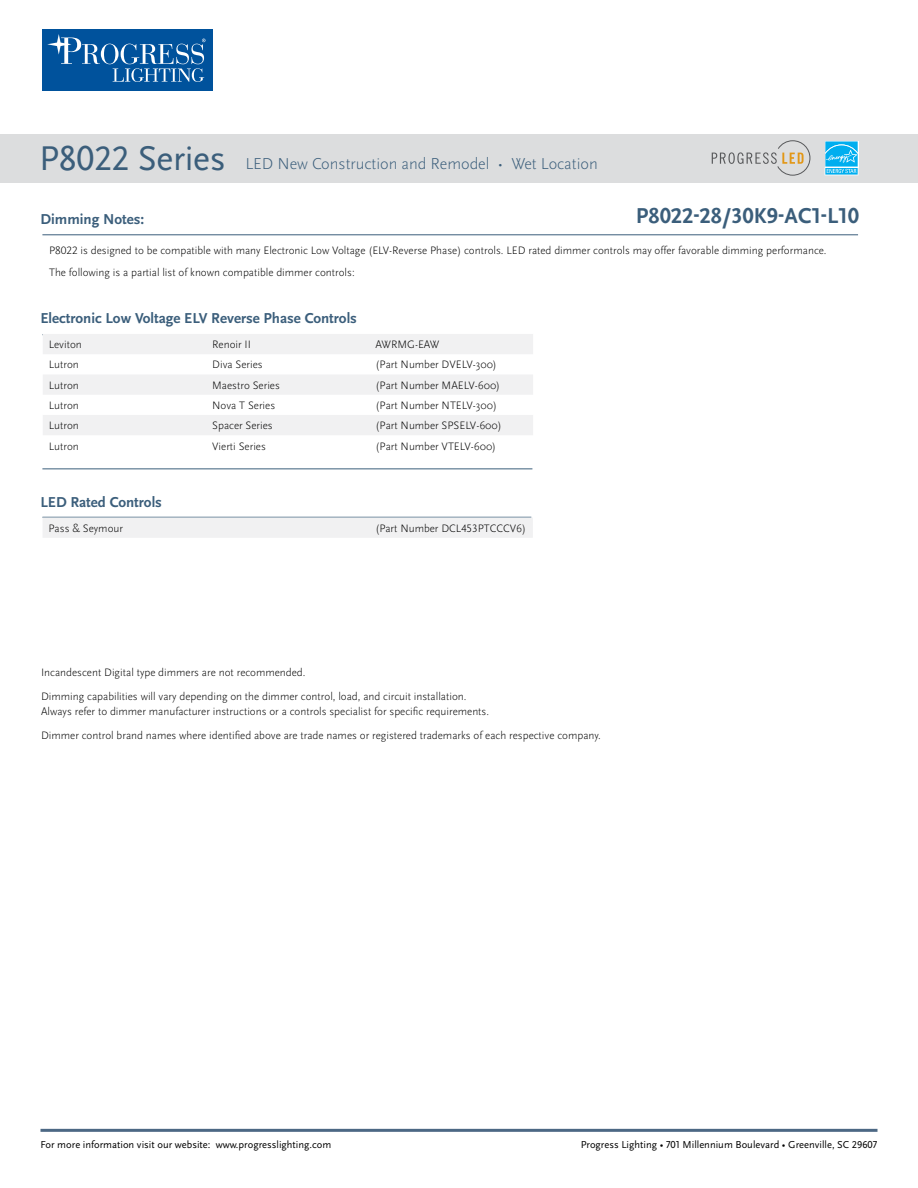
<style>
.page{position:relative;width:918px;height:1188px;background:#fff}
.page>*{position:absolute;margin:0;border:0;box-sizing:border-box;transform-origin:0 0}
.t1{font:700 22.5px "Scala Sans Pro";color:#3b5e7b}
.t2{font:300 16.5px "Scala Sans Pro";color:#3b5e7b}
.t3{font:700 15px "Scala Sans Pro";color:#3b5e7b}
.t4{font:300 11.25px/23.9px "Scala Sans Pro";color:#000}
.t5{font:10.5px "Scala Sans Pro";color:#000}
.s1{font-weight:400;font-size:35.85px}
</style>
<div class="page">
<div style="left:42px;top:30px;width:170px;height:61px;background:#00529c"></div>
<svg style="left:101px;top:44px;width:18px;height:20px"></svg>
<div style="left:104px;top:44px;width:11px;height:20px;background:#00529c;border-radius:50%"></div>
<svg style="left:47px;top:34px;width:53px;height:30px"></svg>
<svg style="left:113px;top:39px;width:93px;height:43px"></svg>
<div style="left:0;top:134px;width:918px;height:49px;background:#dcddde"></div>
<svg style="left:825px;top:141px;width:33px;height:34px"></svg>
<svg style="left:712px;top:141px;width:98px;height:34px"></svg>
<hr style="left:42px;top:235px;width:816px;height:1px;background:#3b5e7b">
<hr style="left:42px;top:334px;width:490px;height:1px;background:#3b5e7b">
<hr style="left:42px;top:469px;width:490px;height:1px;background:#3b5e7b">
<hr style="left:42px;top:517px;width:489px;height:1px;background:#3b5e7b">
<hr style="left:40px;top:1129px;width:838px;height:3px;background:#4c6884">
<svg style="left:43px;top:334px;width:490px;height:101px;fill:#f1f1f2"></svg>
<div style="left:43px;top:518px;width:490px;height:20px;background:#f1f1f2"></div>
<h2 class="t2" style="left:39px;top:154px;width:560px"><span class="s1">P8022 Series</span> LED New Construction and Remodel • Wet Location</h2>
<h3 class="t3" style="left:40px;top:211px;width:105px">Dimming Notes:</h3>
<h1 class="t1" style="left:636px;top:202px;width:225px">P8022-28/30K9-AC1-L10</h1>
<p class="t4" style="left:49px;top:240px;width:779px;line-height:21.8px">P8022 is designed to be compatible with many Electronic Low Voltage (ELV-Reverse Phase) controls. LED rated dimmer controls may offer favorable dimming performance.<br>The following is a partial list of known compatible dimmer controls:</p>
<h3 class="t3" style="left:40px;top:310px;width:318px">Electronic Low Voltage ELV Reverse Phase Controls</h3>
<p class="t4" style="left:49px;top:333px;width:35px">Leviton</p>
<p class="t4" style="left:212px;top:333px;width:40px">Renoir II</p>
<p class="t4" style="left:376px;top:333px;width:65px">AWRMG-EAW</p>
<p class="t4" style="left:49px;top:353px;width:32px">Lutron</p>
<p class="t4" style="left:212px;top:353px;width:52px">Diva Series</p>
<p class="t4" style="left:376px;top:353px;width:123px">(Part Number DVELV-300)</p>
<p class="t4" style="left:49px;top:373px;width:32px">Lutron</p>
<p class="t4" style="left:212px;top:373px;width:69px">Maestro Series</p>
<p class="t4" style="left:376px;top:373px;width:126px">(Part Number MAELV-600)</p>
<p class="t4" style="left:49px;top:393px;width:32px">Lutron</p>
<p class="t4" style="left:212px;top:393px;width:65px">Nova T Series</p>
<p class="t4" style="left:376px;top:393px;width:123px">(Part Number NTELV-300)</p>
<p class="t4" style="left:49px;top:414px;width:32px">Lutron</p>
<p class="t4" style="left:212px;top:414px;width:62px">Spacer Series</p>
<p class="t4" style="left:376px;top:414px;width:128px">(Part Number SPSELV-600)</p>
<p class="t4" style="left:49px;top:434px;width:32px">Lutron</p>
<p class="t4" style="left:212px;top:434px;width:55px">Vierti Series</p>
<p class="t4" style="left:376px;top:434px;width:122px">(Part Number VTELV-600)</p>
<h3 class="t3" style="left:40px;top:493px;width:123px">LED Rated Controls</h3>
<p class="t4" style="left:49px;top:516px;width:76px">Pass &amp; Seymour</p>
<p class="t4" style="left:375px;top:516px;width:152px">(Part Number DCL453PTCCCV6)</p>
<p class="t4" style="left:41px;top:661px;width:427px">Incandescent Digital type dimmers are not recommended.<br>Dimming capabilities will vary depending on the dimmer control, load, and circuit installation.</p>
<p class="t4" style="left:41px;top:699px;width:561px">Always refer to dimmer manufacturer instructions or a controls specialist for specific requirements.<br>Dimmer control brand names where identified above are trade names or registered trademarks of each respective company.</p>
<p class="t5" style="left:40px;top:1139px;width:292px">For more information visit our website: www.progresslighting.com</p>
<p class="t5" style="left:581px;top:1138px;width:298px">Progress Lighting • 701 Millennium Boulevard • Greenville, SC 29607</p>
</div>
